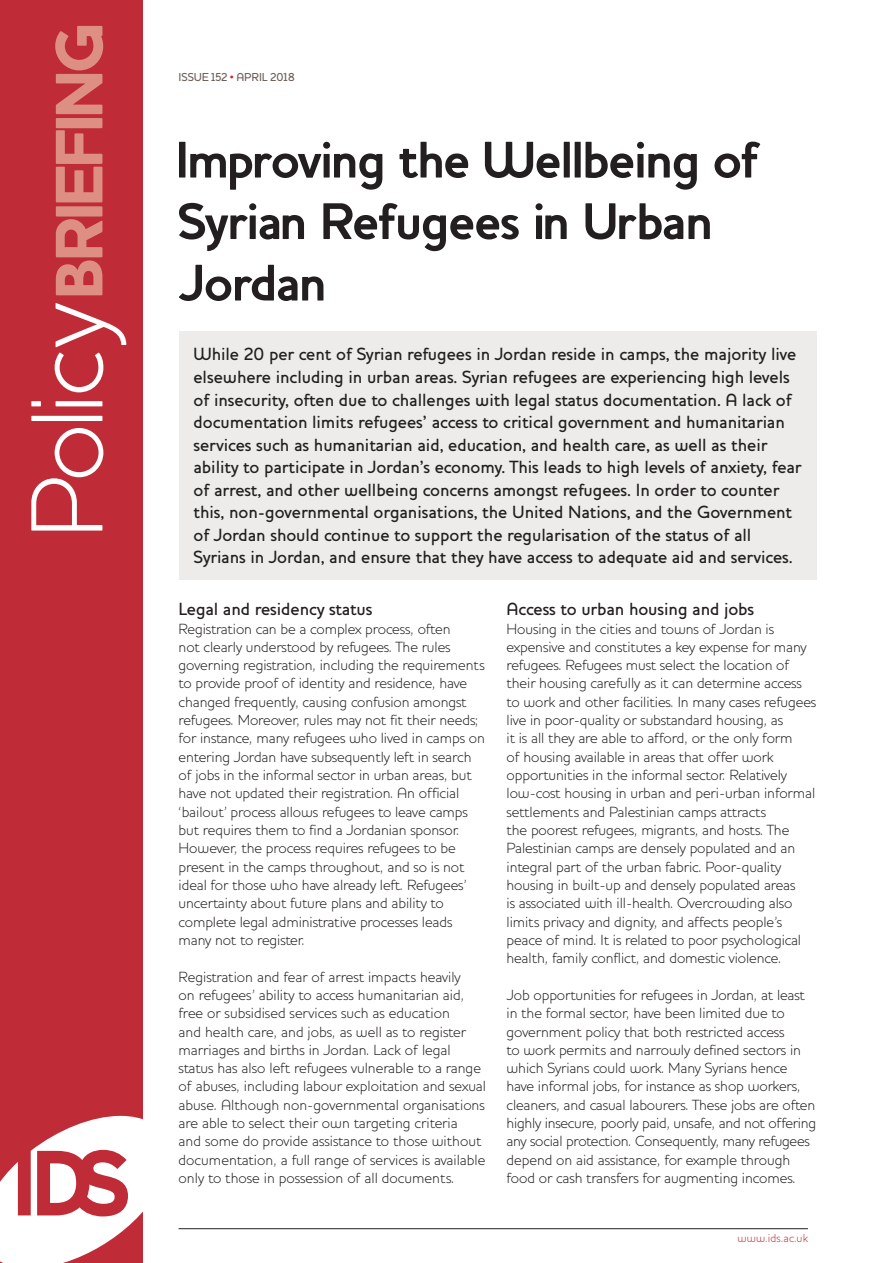
<style>
.page{position:relative;width:893px;height:1263px;background:#fff}
.page>*{position:absolute;margin:0;border:0;box-sizing:border-box;transform-origin:0 0}
.t1{font:900 68.55px "Houschka";letter-spacing:-.065em;color:#dd8f83}
.t2{font:700 52.5px/61.5px "Houschka";letter-spacing:-.04em;color:#231f20}
.t3{font:500 18px/22.5px "Houschka";letter-spacing:-.005em;color:#231f20}
.t4{font:300 15px/18.3px "Houschka";letter-spacing:-.005em;color:#231f20}
.t5{font:500 11.7px "Houschka";letter-spacing:-.005em;color:#6e605a}
.t6{font:300 11.7px "Houschka";letter-spacing:.01em;color:#bf2b37}
.s1{font-weight:300;font-size:104.4px;color:#fff}
.s2{color:#bf2b37}
</style>
<div class="page">
<hr style="left:179px;top:1228px;width:629px;height:1px;background:#231f20">
<div style="left:0;top:0;width:142px;height:1263px;background:#bf2b37"></div>
<svg style="left:0;top:1116px;width:143px;height:147px"></svg>
<div style="left:179px;top:331px;width:637px;height:248px;background:#eeeceb"></div>
<h1 class="t1" style="left:39px;top:539px;width:519px;rotate:-90deg"><span class="s1">Policy</span>BRIEFING</h1>
<p class="t5" style="left:179px;top:70px;width:118px">ISSUE 152 <span class="s2">•</span> APRIL 2018</p>
<h2 class="t2" style="left:175px;top:129px;width:586px">Improving the Wellbeing of<br>Syrian Refugees in Urban<br>Jordan</h2>
<p class="t3" style="left:193px;top:343px;width:610px">While 20 per cent of Syrian refugees in Jordan reside in camps, the majority live elsewhere including in urban areas. Syrian refugees are experiencing high levels of insecurity, often due to challenges with legal status documentation. A lack of documentation limits refugees’ access to critical government and humanitarian services such as humanitarian aid, education, and health care, as well as their ability to participate in Jordan’s economy. This leads to high levels of anxiety, fear of arrest, and other wellbeing concerns amongst refugees. In order to counter this, non-governmental organisations, the United Nations, and the Government of Jordan should continue to support the regularisation of the status of all Syrians in Jordan, and ensure that they have access to adequate aid and services.</p>
<p class="t3" style="left:179px;top:598px;width:195px">Legal and residency status</p>
<p class="t4" style="left:179px;top:619px;width:308px">Registration can be a complex process, often<br>not clearly understood by refugees. The rules governing registration, including the requirements to provide proof of identity and residence, have changed frequently, causing confusion amongst refugees. Moreover, rules may not fit their needs; for instance, many refugees who lived in camps on entering Jordan have subsequently left in search of jobs in the informal sector in urban areas, but have not updated their registration. An official ‘bailout’ process allows refugees to leave camps but requires them to find a Jordanian sponsor.<br>However, the process requires refugees to be present in the camps throughout, and so is not ideal for those who have already left. Refugees’ uncertainty about future plans and ability to complete legal administrative processes leads many not to register.</p>
<p class="t4" style="left:179px;top:967px;width:309px">Registration and fear of arrest impacts heavily<br>on refugees’ ability to access humanitarian aid, free or subsidised services such as education<br>and health care, and jobs, as well as to register marriages and births in Jordan. Lack of legal status has also left refugees vulnerable to a range of abuses, including labour exploitation and sexual abuse. Although non-governmental organisations are able to select their own targeting criteria<br>and some do provide assistance to those without documentation, a full range of services is available only to those in possession of all documents.</p>
<p class="t3" style="left:506px;top:598px;width:249px">Access to urban housing and jobs</p>
<p class="t4" style="left:506px;top:619px;width:311px">Housing in the cities and towns of Jordan is expensive and constitutes a key expense for many refugees. Refugees must select the location of their housing carefully as it can determine access to work and other facilities. In many cases refugees live in poor-quality or substandard housing, as<br>it is all they are able to afford, or the only form<br>of housing available in areas that offer work opportunities in the informal sector. Relatively low-cost housing in urban and peri-urban informal settlements and Palestinian camps attracts<br>the poorest refugees, migrants, and hosts. The Palestinian camps are densely populated and an integral part of the urban fabric. Poor-quality housing in built-up and densely populated areas<br>is associated with ill-health. Overcrowding also limits privacy and dignity, and affects people’s peace of mind. It is related to poor psychological health, family conflict, and domestic violence.</p>
<p class="t4" style="left:506px;top:986px;width:311px">Job opportunities for refugees in Jordan, at least in the formal sector, have been limited due to government policy that both restricted access<br>to work permits and narrowly defined sectors in which Syrians could work. Many Syrians hence have informal jobs, for instance as shop workers, cleaners, and casual labourers. These jobs are often highly insecure, poorly paid, unsafe, and not offering any social protection. Consequently, many refugees depend on aid assistance, for example through food or cash transfers for augmenting incomes.</p>
<p class="t6" style="left:738px;top:1231px;width:72px">www.ids.ac.uk</p>
</div>
